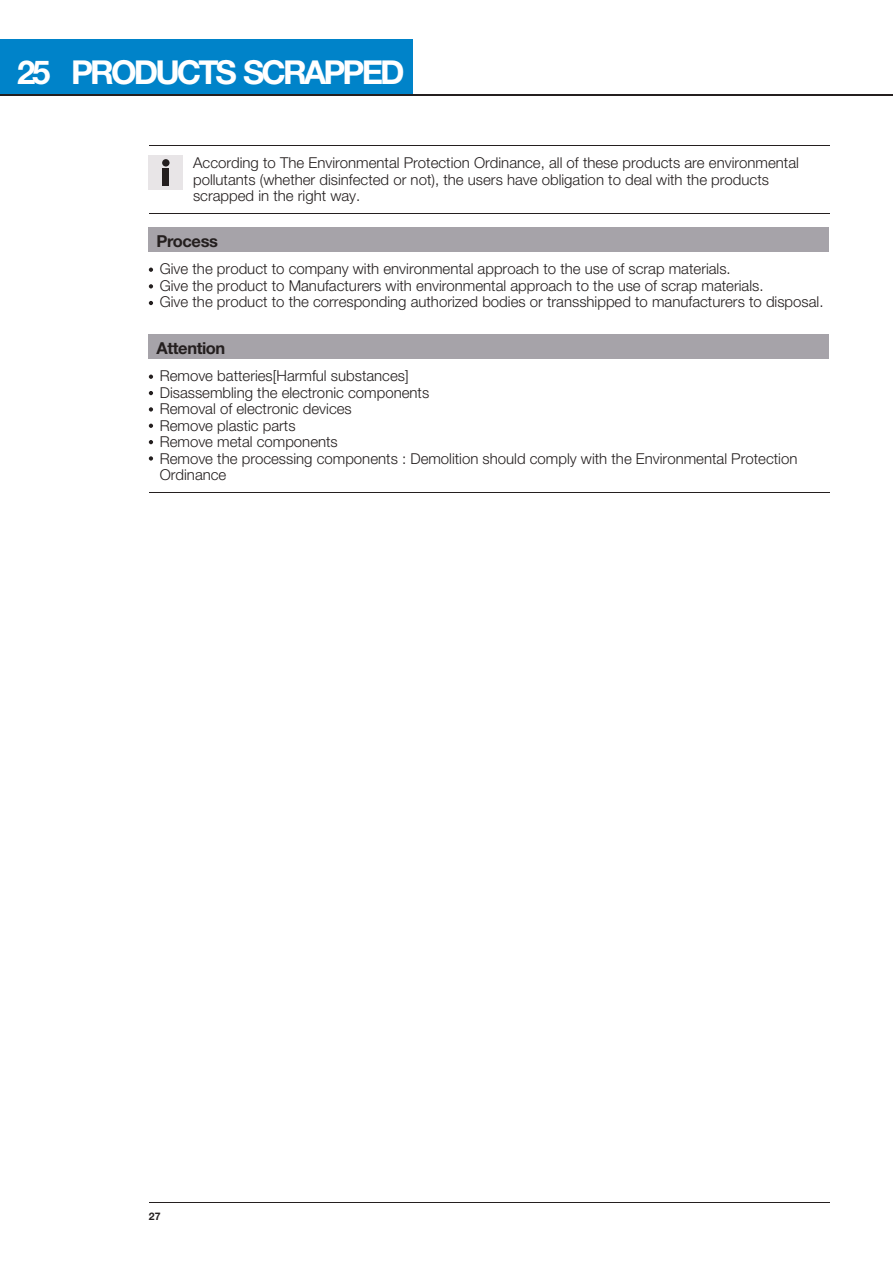
<style>
.page{position:relative;width:893px;height:1263px;background:#fff}
.page>*{position:absolute;margin:0;border:0;box-sizing:border-box;transform-origin:0 0}
.t1{font:700 33px "Helvetica Neue LT Std";letter-spacing:-.09em;color:#fff}
.t2{font:700 16.5px "Helvetica Neue LT Std";letter-spacing:-.025em;color:#241f1f}
.t3{font:300 15px/16.5px "Helvetica Neue LT Std";color:#241f1f}
.t4{font:700 10.5px "Helvetica Neue LT Std";color:#241f1f}
</style>
<div class="page">
<div style="left:0;top:39px;width:412px;height:56px;background:#0083c9"></div>
<hr style="left:149px;top:1202px;width:680px;height:1px;background:#241f1f">
<hr style="left:0;top:94px;width:893px;height:1px;background:#241f1f">
<hr style="left:149px;top:145px;width:680px;height:1px;background:#241f1f">
<hr style="left:149px;top:492px;width:680px;height:1px;background:#241f1f">
<hr style="left:149px;top:213px;width:680px;height:1px;background:#241f1f">
<div style="left:149px;top:155px;width:34px;height:34px;background:#e8e5e7"></div>
<div style="left:162px;top:159px;width:8px;height:8px;background:#241f1f;border-radius:50%"></div>
<div style="left:163px;top:168px;width:6px;height:18px;background:#241f1f"></div>
<div style="left:149px;top:227px;width:680px;height:25px;background:#a6a3a9"></div>
<svg style="left:149px;top:268px;width:4px;height:4px"></svg>
<svg style="left:149px;top:301px;width:4px;height:4px"></svg>
<svg style="left:149px;top:284px;width:4px;height:4px"></svg>
<div style="left:149px;top:334px;width:680px;height:25px;background:#a6a3a9"></div>
<svg style="left:149px;top:375px;width:4px;height:4px"></svg>
<svg style="left:149px;top:407px;width:4px;height:4px"></svg>
<svg style="left:149px;top:424px;width:4px;height:4px"></svg>
<svg style="left:149px;top:440px;width:4px;height:4px"></svg>
<svg style="left:149px;top:456px;width:4px;height:5px"></svg>
<svg style="left:149px;top:391px;width:4px;height:4px"></svg>
<h1 class="t1" style="left:17px;top:52px;width:389px">25 PRODUCTS SCRAPPED</h1>
<p class="t3" style="left:193px;top:154px;width:607px">According to The Environmental Protection Ordinance, all of these products are environmental pollutants (whether disinfected or not), the users have obligation to deal with the products scrapped in the right way.</p>
<p class="t2" style="left:157px;top:231px;width:63px">Process</p>
<p class="t3" style="left:160px;top:261px;width:665px">Give the product to company with environmental approach to the use of scrap materials.<br>Give the product to Manufacturers with environmental approach to the use of scrap materials.<br>Give the product to the corresponding authorized bodies or transshipped to manufacturers to disposal.</p>
<p class="t2" style="left:157px;top:338px;width:70px">Attention</p>
<p class="t3" style="left:160px;top:368px;width:639px">Remove batteries[Harmful substances]<br>Disassembling the electronic components<br>Removal of electronic devices<br>Remove plastic parts<br>Remove metal components<br>Remove the processing components : Demolition should comply with the Environmental Protection Ordinance</p>
<p class="t4" style="left:149px;top:1210px;width:13px">27</p>
</div>
